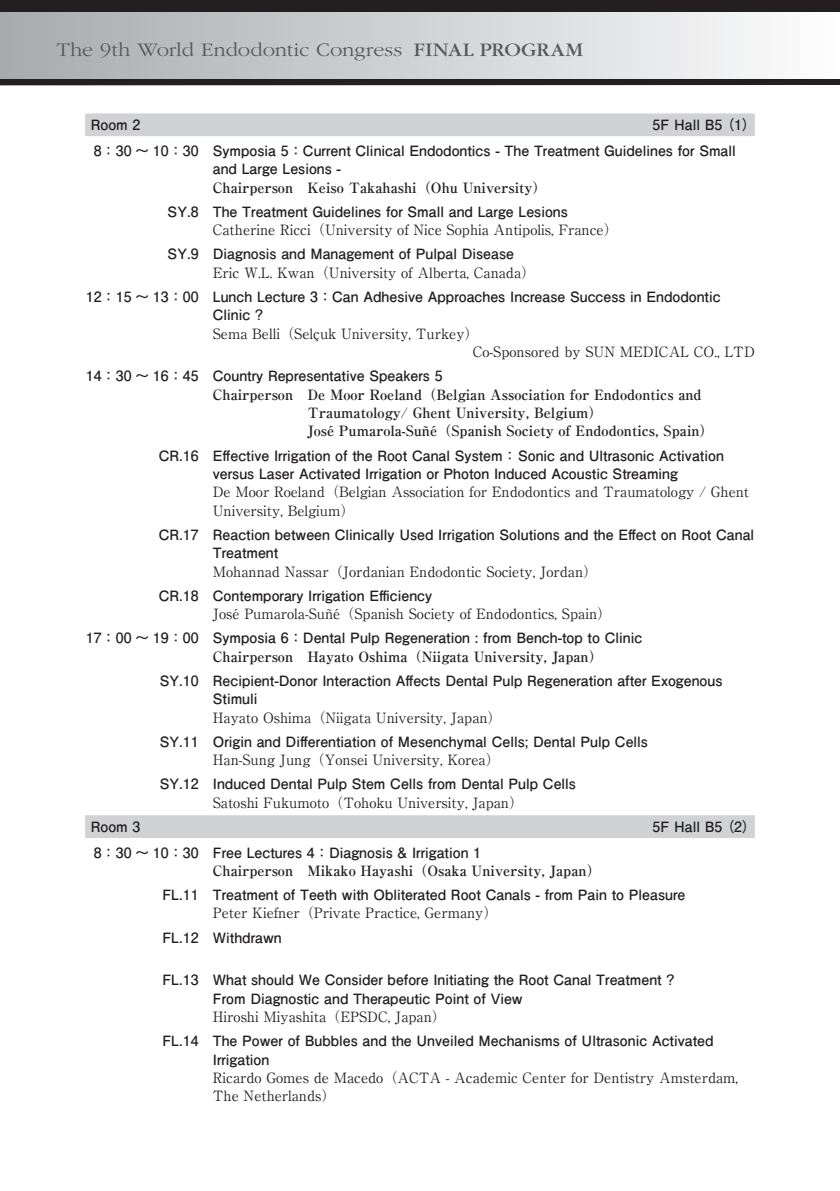
<style>
.page{position:relative;width:840px;height:1191px;background:#fff}
.page>*{position:absolute;margin:0;border:0;box-sizing:border-box;transform-origin:0 0}
.t1{font:300 20px "Garamond";letter-spacing:-.005em;color:#57585a;scale:1.1 1}
.t2{font:700 14.2px/18.4px "Futo Go B101 Pr 6";color:#231f20}
.t3{font:700 14.2px/18.4px "Ryumin Pr 6";color:#231f20}
.t4{font:14.2px/18.4px "Ryumin Pr 6";color:#231f20}
.s1{font-weight:400}
.s2{font-family:"Futo Go B101 Pr 6"}
.s3{font-family:"Futo Go B101 Pr 6";font-weight:700}
.s4{font-family:"Ryumin Pr 6";font-weight:400}
.s5{font-family:"Ryumin Pr 6"}
</style>
<div class="page">
<div style="left:0;top:0;width:839px;height:85px;background:linear-gradient(to right,#a8aaad,#fcfcfd)"></div>
<div style="left:0;top:0;width:839px;height:11px;background:#231f20"></div>
<div style="left:0;top:79px;width:839px;height:6px;background:#231f20"></div>
<div style="left:85px;top:113px;width:669px;height:23px;background:#d1d2d4"></div>
<div style="left:85px;top:815px;width:669px;height:23px;background:#d1d2d4"></div>
<p class="t1" style="left:57px;top:39px;width:480px">The 9th World Endodontic Congress <span class="s1">FINAL PROGRAM</span></p>
<p class="t2" style="left:94px;top:111px;width:663px;line-height:25.6px;text-indent:558px">5F Hall B5 （1）<br>8：30 〜 10：30 Symposia 5：Current Clinical Endodontics - The Treatment Guidelines for Small</p>
<p class="t3" style="left:213px;top:159px;width:335px"><span class="s2">and Large Lesions -<br></span>Chairperson　Keiso Takahashi（Ohu University）</p>
<p class="t4" style="left:213px;top:201px;width:406px;text-indent:-45px"><span class="s3">SY.8 The Treatment Guidelines for Small and Large Lesions<br></span>Catherine Ricci（University of Nice Sophia Antipolis, France）</p>
<p class="t2" style="left:213px;top:244px;width:324px;text-indent:-45px">SY.9 Diagnosis and Management of Pulpal Disease<br><span class="s4">Eric W.L. Kwan（University of Alberta, Canada）</span></p>
<p class="t2" style="left:86px;top:287px;width:636px">12：15 〜 13：00 Lunch Lecture 3：Can Adhesive Approaches Increase Success in Endodontic</p>
<p class="t2" style="left:213px;top:305px;width:52px">Clinic ?</p>
<p class="t4" style="left:213px;top:323px;width:267px">Sema Belli（Selçuk University, Turkey）</p>
<p class="t4" style="left:472px;top:342px;width:283px">Co-Sponsored by SUN MEDICAL CO., LTD</p>
<p class="t2" style="left:86px;top:366px;width:358px">14：30 〜 16：45 Country Representative Speakers 5</p>
<p class="t3" style="left:213px;top:384px;width:490px">Chairperson　De Moor Roeland（Belgian Association for Endodontics and</p>
<p class="t3" style="left:307px;top:403px;width:296px">Traumatology/ Ghent University, Belgium）</p>
<p class="t3" style="left:307px;top:421px;width:407px">José Pumarola-Suñé（Spanish Society of Endodontics, Spain）</p>
<p class="t2" style="left:213px;top:445px;width:537px;text-indent:-54px">CR.16 Effective Irrigation of the Root Canal System： Sonic and Ultrasonic Activation versus Laser Activated Irrigation or Photon Induced Acoustic Streaming<br><span class="s4">De Moor Roeland（Belgian Association for Endodontics and Traumatology / Ghent University, Belgium）</span></p>
<p class="t2" style="left:213px;top:525px;width:542px;text-indent:-54px">CR.17 Reaction between Clinically Used Irrigation Solutions and the Effect on Root Canal<br>Treatment<br><span class="s4">Mohannad Nassar（Jordanian Endodontic Society, Jordan）</span></p>
<p class="t4" style="left:213px;top:585px;width:400px;text-indent:-54px"><span class="s3">CR.18 Contemporary Irrigation Efficiency<br></span>José Pumarola-Suñé（Spanish Society of Endodontics, Spain）</p>
<p class="t2" style="left:213px;top:628px;width:430px;text-indent:-127px">17：00 〜 19：00 Symposia 6：Dental Pulp Regeneration : from Bench-top to Clinic<br><span class="s5">Chairperson　Hayato Oshima（Niigata University, Japan）</span></p>
<p class="t2" style="left:213px;top:671px;width:511px;text-indent:-53px">SY.10 Recipient-Donor Interaction Affects Dental Pulp Regeneration after Exogenous<br>Stimuli<br><span class="s4">Hayato Oshima（Niigata University, Japan）</span></p>
<p class="t2" style="left:213px;top:732px;width:436px;text-indent:-53px">SY.11 Origin and Differentiation of Mesenchymal Cells; Dental Pulp Cells<br><span class="s4">Han-Sung Jung（Yonsei University, Korea）</span></p>
<p class="t2" style="left:160px;top:774px;width:417px;text-align:center">SY.12 Induced Dental Pulp Stem Cells from Dental Pulp Cells<br><span class="s4">Satoshi Fukumoto（Tohoku University, Japan）</span></p>
<p class="t2" style="left:91px;top:817px;width:51px">Room 3</p>
<p class="t2" style="left:652px;top:817px;width:105px">5F Hall B5 （2）</p>
<p class="t3" style="left:213px;top:842px;width:389px;text-indent:-119px"><span class="s2">8：30 〜 10：30 Free Lectures 4：Diagnosis &amp; Irrigation 1<br></span>Chairperson　Mikako Hayashi（Osaka University, Japan）</p>
<p class="t2" style="left:213px;top:885px;width:474px;text-indent:-50px">FL.11 Treatment of Teeth with Obliterated Root Canals - from Pain to Pleasure<br><span class="s4">Peter Kiefner（Private Practice, Germany）</span></p>
<p class="t2" style="left:162px;top:927px;width:121px">FL.12 Withdrawn</p>
<p class="t2" style="left:213px;top:970px;width:463px;text-indent:-50px">FL.13 What should We Consider before Initiating the Root Canal Treatment ?<br>From Diagnostic and Therapeutic Point of View<br><span class="s4">Hiroshi Miyashita（EPSDC, Japan）</span></p>
<p class="t2" style="left:213px;top:1031px;width:526px;text-indent:-50px">FL.14 The Power of Bubbles and the Unveiled Mechanisms of Ultrasonic Activated Irrigation<br><span class="s4">Ricardo Gomes de Macedo（ACTA - Academic Center for Dentistry Amsterdam, The Netherlands）</span></p>
<p class="t2" style="left:91px;top:115px;width:51px">Room 2</p>
</div>
